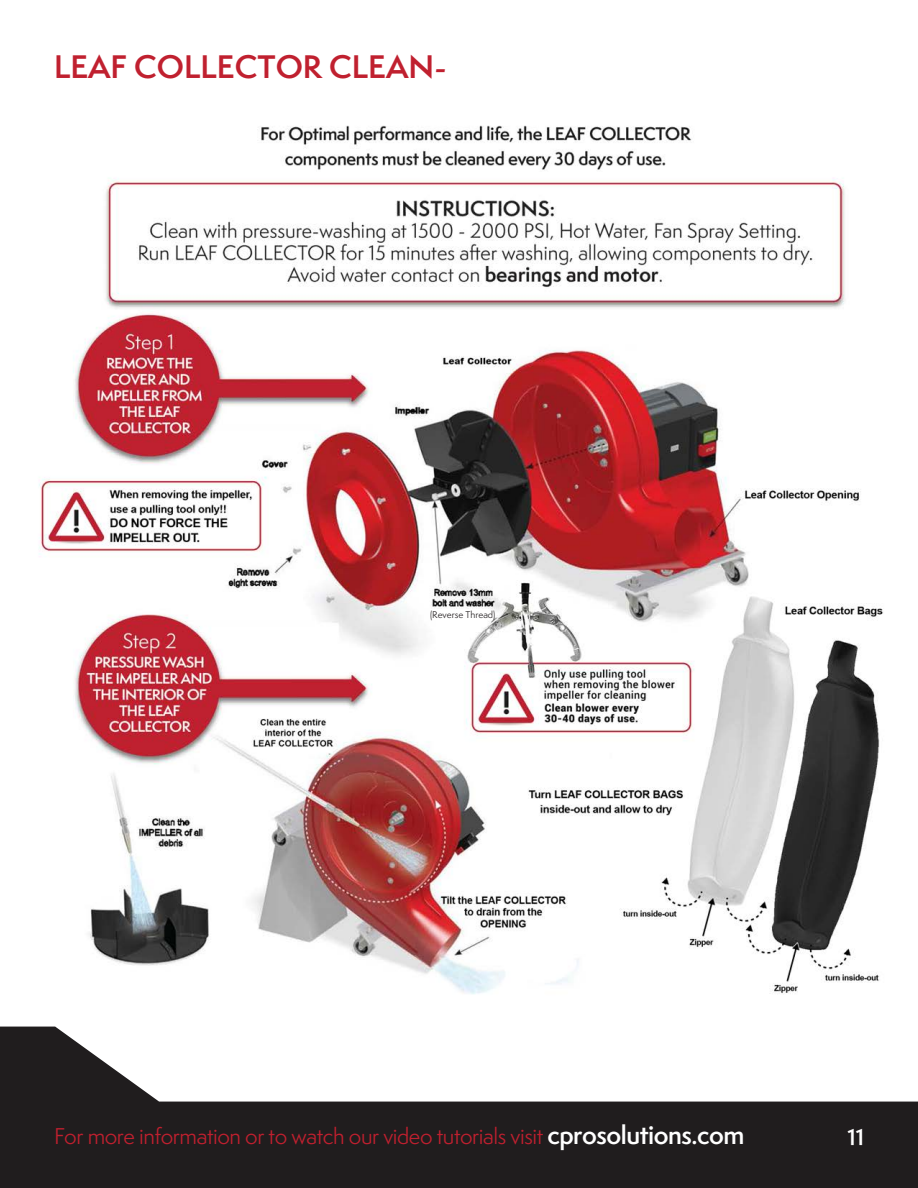
<style>
.page{position:relative;width:918px;height:1188px;background:#fff}
.page>*{position:absolute;margin:0;border:0;box-sizing:border-box;transform-origin:0 0}
.t1{font:600 30px "Semplicita Pro";color:#c0202f}
.t2{font:21px "Semplicita Pro";letter-spacing:-.02em;color:#c0202f}
.t3{font:600 21px "Semplicita Pro";color:#fff}
.t4{font:9px "Semplicita Pro";color:#231f20}
.s1{font-weight:600;font-size:24px;color:#fff}
</style>
<div class="page">
<svg style="left:0;top:1027px;width:918px;height:161px;fill:#201d1e"></svg>
<img style="left:39px;top:125px;width:844px;height:869px">
<h1 class="t1" style="left:54px;top:45px;width:395px">LEAF COLLECTOR CLEAN-</h1>
<p class="t4" style="left:430px;top:608px;width:67px">(Reverse Thread)</p>
<p class="t2" style="left:54px;top:1121px;width:692px">For more information or to watch our video tutorials visit <span class="s1">cprosolutions.com</span></p>
<p class="t3" style="left:847px;top:1122px;width:18px">11</p>
</div>
